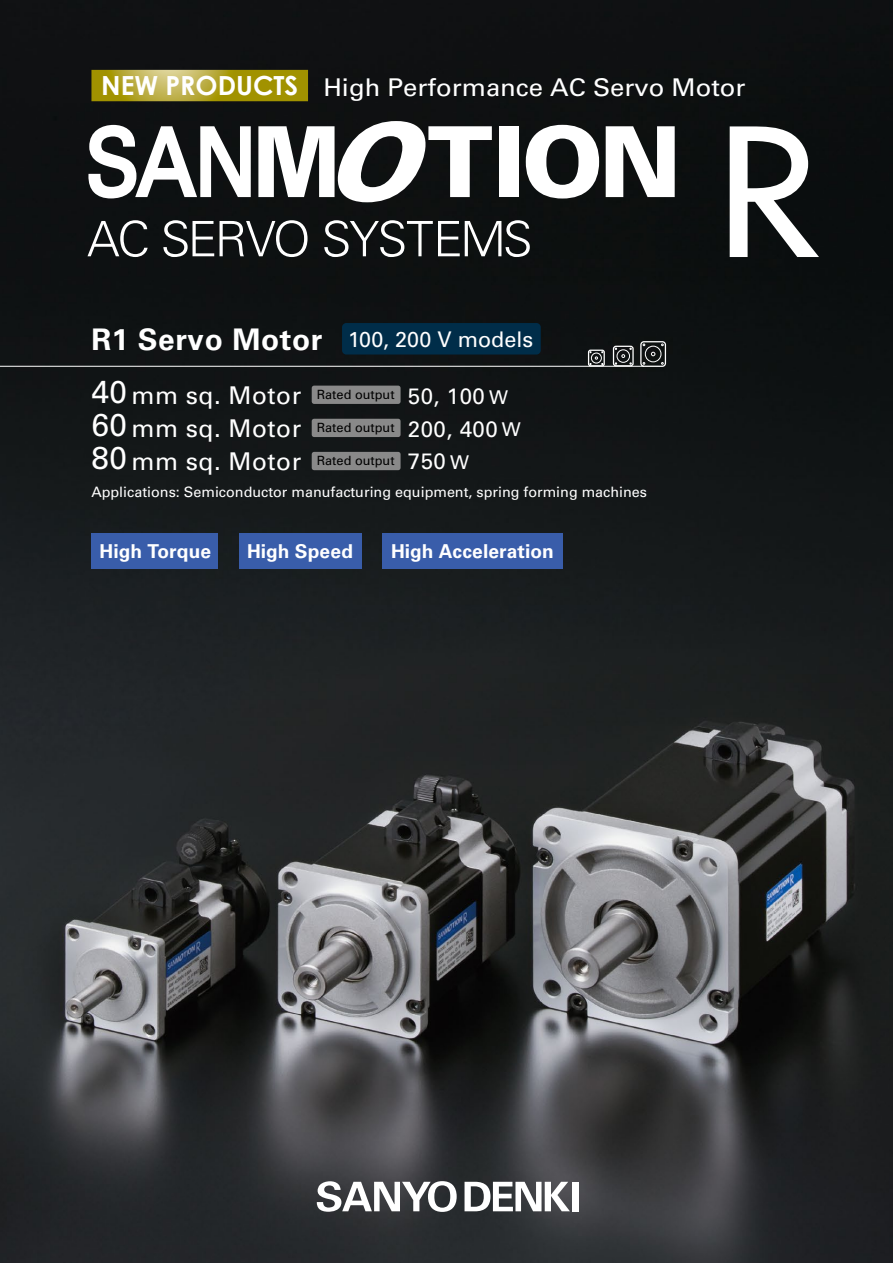
<style>
.page{position:relative;width:893px;height:1263px;background:#fff}
.page>*{position:absolute;margin:0;border:0;box-sizing:border-box;transform-origin:0 0}
.t1{font:700 29.7px "Univers LT Std";letter-spacing:.02em;color:#fff}
.t2{font:24.45px "Univers LT Std";color:#fff;scale:1.05 1}
.t3{font:24.45px/32.5px "Univers LT Std";color:#fff;text-align:justify}
.t4{font:22.35px/32.5px "Univers LT Std";letter-spacing:.02em;color:#fff}
.t5{font:21.6px "Univers LT Std";color:#fff}
.t6{font:700 19.2px "Univers LT Std";letter-spacing:.005em;color:#fff}
.t7{font:14.4px "Univers LT Std";color:#fff}
.t8{font:12.75px "Univers LT Std";color:#000}
.s1{font-family:"Century Gothic";font-weight:700;font-size:26.4px}
.s2{font-size:31.65px}
.s3{font-size:18.9px}
</style>
<div class="page">
<img style="left:0;top:0;width:893px;height:1263px">
<svg style="left:91px;top:70px;width:217px;height:31px;background:#afa024"></svg>
<svg style="left:87px;top:220px;width:61px;height:37px"></svg>
<svg style="left:163px;top:220px;width:51px;height:37px"></svg>
<svg style="left:220px;top:220px;width:87px;height:37px"></svg>
<svg style="left:324px;top:220px;width:206px;height:37px"></svg>
<svg style="left:730px;top:126px;width:89px;height:131px"></svg>
<svg style="left:88px;top:125px;width:163px;height:73px"></svg>
<svg style="left:258px;top:121px;width:234px;height:81px"></svg>
<div style="left:499px;top:126px;width:20px;height:71px;background:#fff"></div>
<svg style="left:526px;top:125px;width:73px;height:74px"></svg>
<svg style="left:606px;top:126px;width:69px;height:71px"></svg>
<hr style="left:0;top:366px;width:644px;height:1px;background:#fff">
<div style="left:640px;top:341px;width:26px;height:26px;border:1px solid #fff;border-radius:3px"></div>
<div style="left:645px;top:346px;width:16px;height:16px;border:1px solid #fff;border-radius:50%"></div>
<svg style="left:651px;top:352px;width:4px;height:4px"></svg>
<div style="left:613px;top:346px;width:21px;height:20px;border:1px solid #fff;border-radius:2px"></div>
<svg style="left:615px;top:348px;width:17px;height:16px"></svg>
<div style="left:588px;top:350px;width:17px;height:16px;border:1px solid #fff;border-radius:2px"></div>
<svg style="left:590px;top:351px;width:13px;height:14px"></svg>
<svg style="left:317px;top:1181px;width:140px;height:31px"></svg>
<svg style="left:464px;top:1182px;width:106px;height:29px"></svg>
<div style="left:573px;top:1182px;width:6px;height:29px;background:#fff"></div>
<div style="left:342px;top:323px;width:199px;height:31px;background:#002d49;border-radius:4px"></div>
<div style="left:312px;top:386px;width:89px;height:18px;background:#898989;border-radius:2px"></div>
<div style="left:312px;top:419px;width:89px;height:18px;background:#898989;border-radius:2px"></div>
<div style="left:312px;top:452px;width:89px;height:18px;background:#898989;border-radius:2px"></div>
<div style="left:92px;top:533px;width:126px;height:35px;background:#395daa"></div>
<div style="left:382px;top:533px;width:180px;height:35px;background:#395daa"></div>
<div style="left:239px;top:533px;width:122px;height:35px;background:#395daa"></div>
<h2 class="t2" style="left:101px;top:73px;width:615px"><span class="s1">NEW PRODUCTS</span> High Performance AC Servo Motor</h2>
<h1 class="t1" style="left:91px;top:322px;width:233px">R1 Servo Motor</h1>
<h2 class="t3" style="left:91px;top:380px;width:211px"><span class="s2">40</span> mm sq. Motor <span class="s2">60</span> mm sq. Motor <span class="s2">80</span> mm sq. Motor</h2>
<h3 class="t5" style="left:348px;top:326px;width:187px">100, 200 V models</h3>
<h3 class="t4" style="left:408px;top:380px;width:114px">50, 100 <span class="s3">W<br></span>200, 400 <span class="s3">W<br></span>750 <span class="s3">W</span></h3>
<p class="t8" style="left:317px;top:387px;width:79px">Rated output</p>
<p class="t8" style="left:317px;top:420px;width:79px">Rated output</p>
<p class="t8" style="left:317px;top:453px;width:79px">Rated output</p>
<p class="t7" style="left:91px;top:483px;width:557px">Applications: Semiconductor manufacturing equipment, spring forming machines</p>
<h3 class="t6" style="left:99px;top:540px;width:113px">High Torque</h3>
<h3 class="t6" style="left:247px;top:539px;width:108px">High Speed</h3>
<h3 class="t6" style="left:391px;top:539px;width:164px">High Acceleration</h3>
</div>
